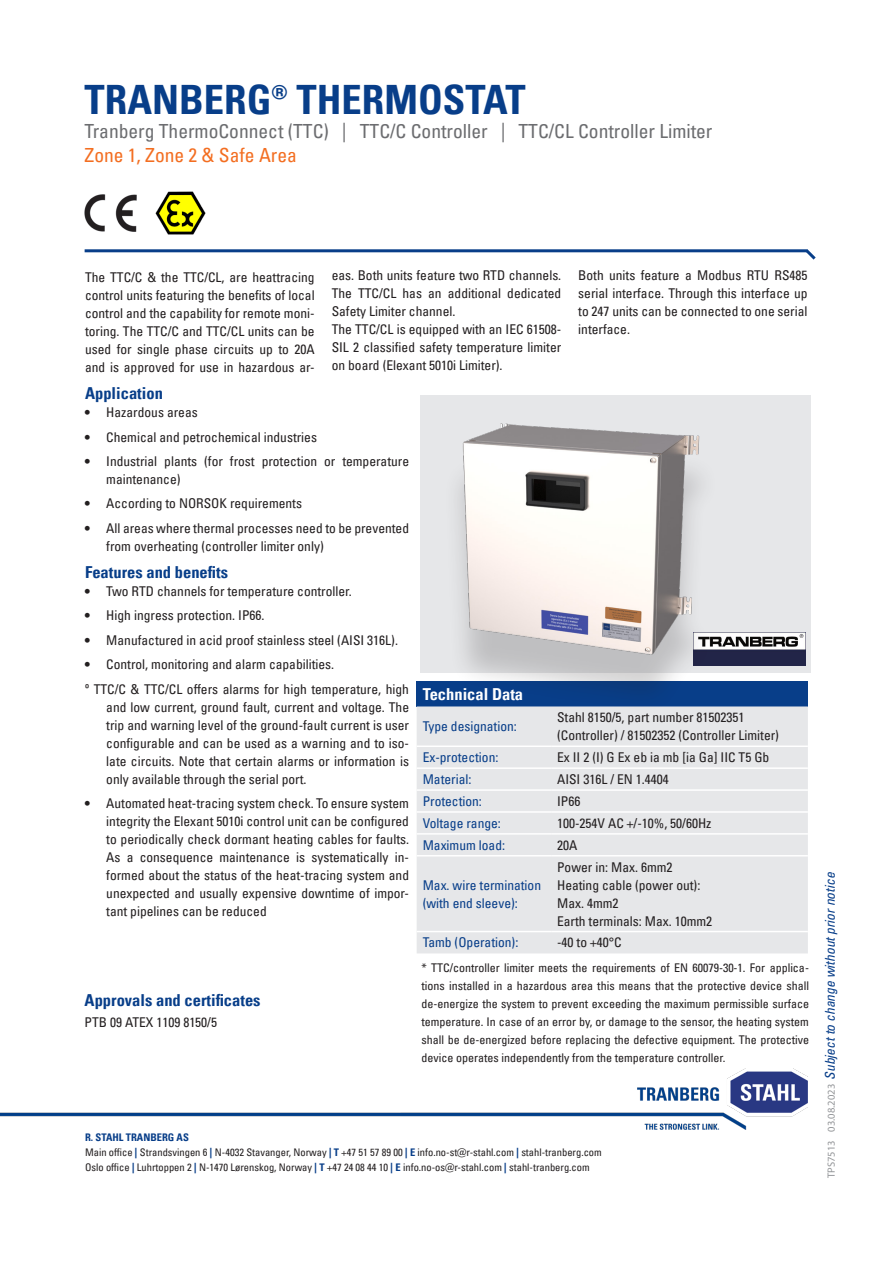
<style>
.page{position:relative;width:893px;height:1263px;background:#fff}
.page>*{position:absolute;margin:0;border:0;box-sizing:border-box;transform-origin:0 0}
.t1{font:700 condensed 40.5px "Univers LT Pro";color:#083e89}
.t2{font:condensed 19.5px "Univers LT Pro";color:#6c6d70}
.t3{font:condensed 19.5px "Univers LT Pro";color:#f36e21}
.Avsnittsoverskrift{font:700 condensed 16.5px "Univers LT Pro";color:#083e89}
.Brødtekst{font:700 condensed 16.5px "Univers LT Pro";color:#fff}
.Brødtekst_liste_2{font:condensed 13.5px/18px "Univers LT Pro";color:#231f20}
.Brødtekst_Stahl_Tranberg{font:condensed 13.5px/18px "Univers LT Pro";color:#231f20;text-align:justify}
.Brødtekst-2{font:condensed 13.5px "Univers LT Pro";color:#231f20}
.t4{font:condensed 13.5px "Univers LT Pro";color:#083e89}
.Description{font:italic condensed 13.5px "Univers LT Pro";letter-spacing:-.01em;color:#083e89}
.Brødtekst_Stahl_Tranberg-2{font:condensed 12px/18px "Univers LT Pro";color:#231f20;text-align:justify}
.t5{font:condensed 10.5px/15px "Univers LT Pro";color:#231f20}
.s1{font-weight:700;color:#083e89}
.s2{font-style:inherit}
.s3{font-family:"Myriad Pro";font-style:normal;font-stretch:normal;font-size:10.5px;color:#939598}
</style>
<div class="page">
<hr style="left:85px;top:249px;width:722px;height:3px;background:#083e89">
<svg style="left:802px;top:249px;width:14px;height:11px"></svg>
<img style="left:0;top:1068px;width:808px;height:61px">
<img style="left:155px;top:191px;width:50px;height:44px">
<img style="left:85px;top:194px;width:52px;height:38px">
<div style="left:417px;top:681px;width:391px;height:25px;background:#083e89"></div>
<div style="left:417px;top:706px;width:391px;height:247px;background:#e6e7e9"></div>
<hr style="left:417px;top:745px;width:134px;height:2px;background:#fff">
<hr style="left:551px;top:745px;width:257px;height:2px;background:#fff">
<hr style="left:417px;top:767px;width:134px;height:2px;background:#fff">
<hr style="left:551px;top:767px;width:257px;height:2px;background:#fff">
<hr style="left:417px;top:789px;width:134px;height:2px;background:#fff">
<hr style="left:551px;top:789px;width:257px;height:2px;background:#fff">
<hr style="left:417px;top:811px;width:134px;height:2px;background:#fff">
<hr style="left:551px;top:811px;width:257px;height:2px;background:#fff">
<hr style="left:417px;top:833px;width:134px;height:2px;background:#fff">
<hr style="left:551px;top:833px;width:257px;height:2px;background:#fff">
<hr style="left:417px;top:855px;width:134px;height:1px;background:#fff">
<hr style="left:551px;top:855px;width:257px;height:1px;background:#fff">
<hr style="left:417px;top:931px;width:134px;height:1px;background:#fff">
<hr style="left:551px;top:931px;width:257px;height:1px;background:#fff">
<div style="left:420px;top:395px;width:390px;height:278px;background:#e6e7e9"></div>
<img style="left:720px;top:633px;width:85px;height:32px">
<div style="left:442px;top:442px;width:278px;height:272px;background:#231f20;opacity:.2"></div>
<img style="left:442px;top:423px;width:270px;height:250px">
<p class="t1" style="left:85px;top:75px;width:443px">TRANBERG® THERMOSTAT</p>
<p class="t2" style="left:85px;top:119px;width:629px">Tranberg ThermoConnect (TTC) | TTC/C Controller | TTC/CL Controller Limiter</p>
<p class="t3" style="left:85px;top:143px;width:214px">Zone 1, Zone 2 &amp; Safe Area</p>
<p class="Brødtekst_Stahl_Tranberg" style="left:85px;top:268px;width:231px">The TTC/C &amp; the TTC/CL, are heattracing control units featuring the benefits of local control and the capability for remote moni&shy;toring. The TTC/C and TTC/CL units can be used for single phase circuits up to 20A and is approved for use in hazardous ar-</p>
<p class="Brødtekst_Stahl_Tranberg" style="left:332px;top:266px;width:231px">eas. Both units feature two RTD channels.<br>The TTC/CL has an additional dedicated Safety Limiter channel.</p>
<p class="Brødtekst_Stahl_Tranberg" style="left:332px;top:320px;width:231px">The TTC/CL is equipped with an IEC 61508- SIL 2 classified safety temperature limiter on board (Elexant 5010i Limiter).</p>
<p class="Brødtekst_Stahl_Tranberg" style="left:578px;top:266px;width:231px">Both units feature a Modbus RTU RS485 serial interface. Through this interface up to 247 units can be connected to one serial interface.</p>
<p class="Avsnittsoverskrift" style="left:85px;top:383px;width:79px">Application</p>
<p class="Brødtekst_liste_2" style="left:85px;top:403px;width:114px">• Hazardous areas</p>
<p class="Brødtekst_liste_2" style="left:85px;top:427px;width:233px">• Chemical and petrochemical industries</p>
<p class="Brødtekst_liste_2" style="left:106px;top:452px;width:304px;text-indent:-21px">• Industrial plants (for frost protection or temperature maintenance)</p>
<p class="Brødtekst_liste_2" style="left:85px;top:494px;width:218px">• According to NORSOK requirements</p>
<p class="Brødtekst_liste_2" style="left:106px;top:518px;width:304px;text-indent:-21px">• All areas where thermal processes need to be prevented from overheating (controller limiter only)</p>
<p class="Avsnittsoverskrift" style="left:85px;top:562px;width:144px">Features and benefits</p>
<p class="Brødtekst_liste_2" style="left:85px;top:582px;width:268px">• Two RTD channels for temperature controller.</p>
<p class="Brødtekst_liste_2" style="left:85px;top:606px;width:181px">• High ingress protection. IP66.</p>
<p class="Brødtekst_liste_2" style="left:85px;top:631px;width:314px">• Manufactured in acid proof stainless steel (AISI 316L).</p>
<p class="Brødtekst_liste_2" style="left:85px;top:655px;width:251px">• Control, monitoring and alarm capabilities.</p>
<p class="Brødtekst_liste_2" style="left:106px;top:679px;width:304px;text-align:justify;text-indent:-21px">º TTC/C &amp; TTC/CL offers alarms for high temperature, high and low current, ground fault, current and voltage. The trip and warning level of the ground-fault current is user configurable and can be used as a warning and to iso&shy;late circuits. Note that certain alarms or information is only available through the serial port.</p>
<p class="Brødtekst_liste_2" style="left:106px;top:794px;width:304px;text-align:justify;text-indent:-21px">• Automated heat-tracing system check. To ensure system integrity the Elexant 5010i control unit can be configured to periodically check dormant heating cables for faults.<br>As a consequence maintenance is systematically in&shy;formed about the status of the heat-tracing system and unexpected and usually expensive downtime of impor&shy;tant pipelines can be reduced</p>
<p class="Avsnittsoverskrift" style="left:85px;top:990px;width:177px">Approvals and certificates</p>
<p class="Brødtekst_Stahl_Tranberg" style="left:85px;top:1013px;width:134px">PTB 09 ATEX 1109 8150/5</p>
<p class="Brødtekst" style="left:423px;top:684px;width:102px">Technical Data</p>
<p class="t4" style="left:423px;top:718px;width:96px">Type designation:</p>
<p class="Brødtekst_liste_2" style="left:557px;top:708px;width:189px">Stahl 8150/5, part number 81502351</p>
<p class="Brødtekst_liste_2" style="left:557px;top:726px;width:223px">(Controller) / 81502352 (Controller Limiter)</p>
<p class="t4" style="left:423px;top:749px;width:77px">Ex-protection:</p>
<p class="Brødtekst-2" style="left:557px;top:749px;width:214px">Ex II 2 (I) G Ex eb ia mb [ia Ga] IIC T5 Gb</p>
<p class="t4" style="left:423px;top:771px;width:50px">Material:</p>
<p class="Brødtekst-2" style="left:557px;top:771px;width:113px">AISI 316L / EN 1.4404</p>
<p class="t4" style="left:423px;top:792px;width:61px">Protection:</p>
<p class="Brødtekst-2" style="left:557px;top:792px;width:25px">IP66</p>
<p class="t4" style="left:423px;top:814px;width:80px">Voltage range:</p>
<p class="Brødtekst-2" style="left:557px;top:814px;width:156px">100-254V AC +/-10%, 50/60Hz</p>
<p class="t4" style="left:423px;top:836px;width:84px">Maximum load:</p>
<p class="Brødtekst-2" style="left:557px;top:836px;width:22px">20A</p>
<p class="t4" style="left:423px;top:876px;width:120px">Max. wire termination</p>
<p class="t4" style="left:423px;top:894px;width:97px">(with end sleeve):</p>
<p class="Brødtekst-2" style="left:557px;top:858px;width:117px">Power in: Max. 6mm2</p>
<p class="Brødtekst-2" style="left:557px;top:876px;width:145px">Heating cable (power out):</p>
<p class="Brødtekst-2" style="left:557px;top:894px;width:63px">Max. 4mm2</p>
<p class="Brødtekst-2" style="left:557px;top:912px;width:157px">Earth terminals: Max. 10mm2</p>
<p class="t4" style="left:423px;top:934px;width:97px">Tamb (Operation):</p>
<p class="Brødtekst-2" style="left:557px;top:934px;width:66px">-40 to +40°C</p>
<p class="Brødtekst_Stahl_Tranberg-2" style="left:422px;top:958px;width:389px">* TTC/controller limiter meets the requirements of EN 60079-30-1. For applica&shy;tions installed in a hazardous area this means that the protective device shall de-energize the system to prevent exceeding the maximum permissible surface temperature. In case of an error by, or damage to the sensor, the heating system shall be de-energized before replacing the defective equipment. The protective device operates independently from the temperature controller.</p>
<p class="t5" style="left:85px;top:1130px;width:518px"><span class="s1">R. STAHL TRANBERG AS<br></span><span class="s2">M</span>ain office <span class="s1">|</span> <span class="s2">S</span>trandsvingen 6 <span class="s1">|</span> N-4032 Stavanger, Norway <span class="s1">| T</span> +47 51 57 89 00 <span class="s1">| E</span> info.no-st@r-stahl.com <span class="s1">|</span> stahl-tranberg.com<br><span class="s2">O</span>slo office <span class="s1">|</span> <span class="s2">L</span>uhrtoppen 2 <span class="s1">|</span> N-1470 Lørenskog, Norway <span class="s1">| T</span> +47 24 08 44 10 <span class="s1">| E</span> info.no-os@r-stahl.com <span class="s1">|</span> stahl-tranberg.com</p>
<p class="Description" style="left:821px;top:1178px;width:307px;rotate:-90deg"><span class="s3">TPS7513 03.08.2023</span> Subject to change without prior notice</p>
</div>
